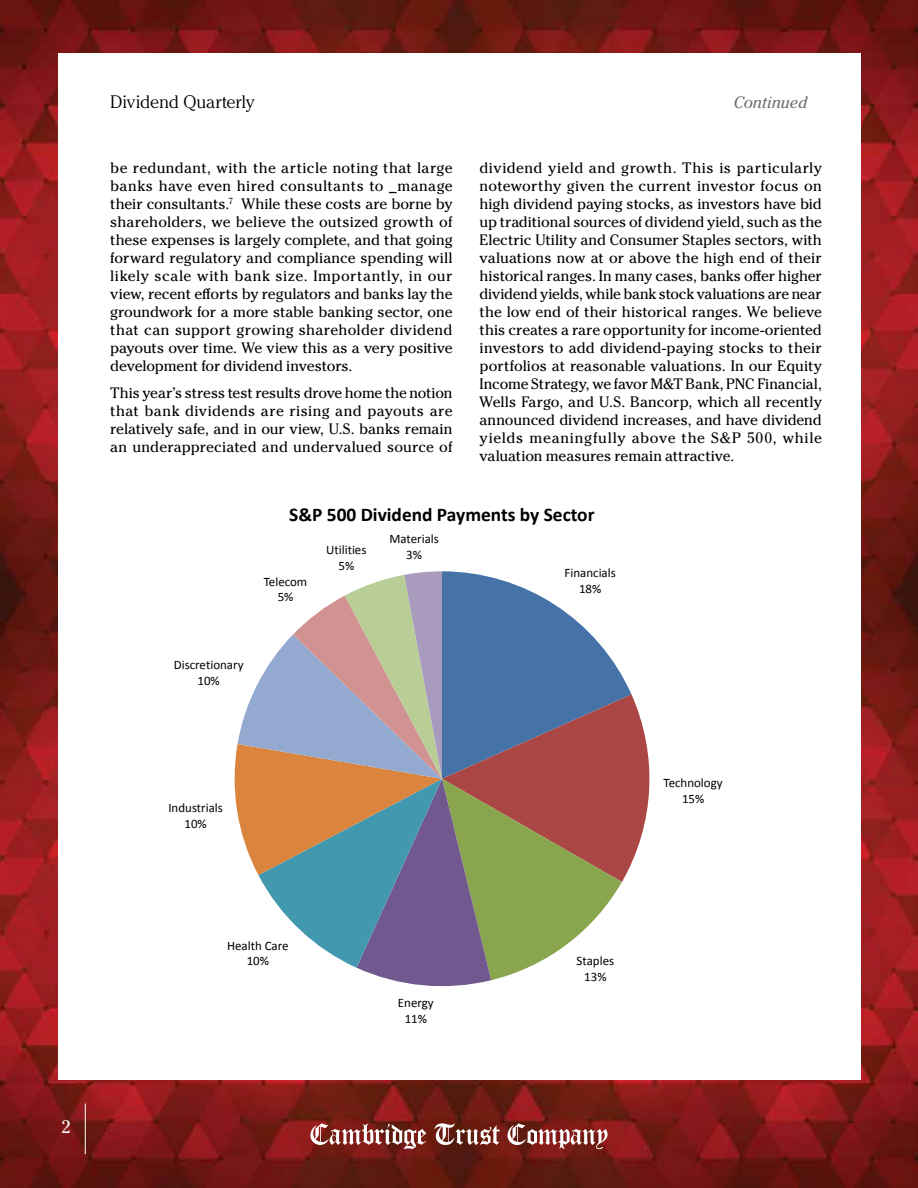
<style>
.page{position:relative;width:918px;height:1188px;background:#fff}
.page>*{position:absolute;margin:0;border:0;box-sizing:border-box;transform-origin:0 0}
.t1{font:700 19.35px "Calibri";color:#000}
.t2{font:300 18px "Cheltenham ITC Std";letter-spacing:-.01em;color:#000}
.t3{font:18px "Cheltenham ITC Std";color:#fff}
.t4{font:italic 16.5px "Cheltenham ITC Std";letter-spacing:-.005em;color:#6d6e71}
.t5{font:15px/18px "Cheltenham ITC Std";color:#000;text-align:justify}
.t6{font:12.9px/15.9px "Calibri";color:#000;text-align:center}
</style>
<div class="page">
<img style="left:0;top:0;width:918px;height:1188px">
<svg style="left:310px;top:1123px;width:116px;height:26px"></svg>
<svg style="left:434px;top:1123px;width:66px;height:22px"></svg>
<svg style="left:507px;top:1123px;width:101px;height:26px"></svg>
<hr style="left:85px;top:1104px;width:1px;height:50px;background:#fff">
<div style="left:58px;top:53px;width:802px;height:1027px;background:#fff"></div>
<svg style="left:234px;top:571px;width:416px;height:416px"></svg>
<p class="t2" style="left:110px;top:91px;width:146px">Dividend Quarterly</p>
<p class="t4" style="left:734px;top:92px;width:75px">Continued</p>
<p class="t5" style="left:110px;top:158px;width:344px">be redundant, with the article noting that large banks have even hired consultants to _manage their consultants.<sup>7</sup> While these costs are borne by shareholders, we believe the outsized growth of these expenses is largely complete, and that going forward regulatory and compliance spending will likely scale with bank size. Importantly, in our view, recent efforts by regulators and banks lay the groundwork for a more stable banking sector, one that can support growing shareholder dividend payouts over time. We view this as a very positive development for dividend investors.</p>
<p class="t5" style="left:110px;top:383px;width:344px">This year’s stress test results drove home the notion that bank dividends are rising and payouts are relatively safe, and in our view, U.S. banks remain an underappreciated and undervalued source of</p>
<p class="t5" style="left:480px;top:158px;width:344px">dividend yield and growth. This is particularly noteworthy given the current investor focus on high dividend paying stocks, as investors have bid up traditional sources of dividend yield, such as the Electric Utility and Consumer Staples sectors, with valuations now at or above the high end of their historical ranges. In many cases, banks offer higher dividend yields, while bank stock valuations are near the low end of their historical ranges. We believe this creates a rare opportunity for income-oriented investors to add dividend-paying stocks to their portfolios at reasonable valuations. In our Equity Income Strategy, we favor M&amp;T Bank, PNC Financial, Wells Fargo, and U.S. Bancorp, which all recently announced dividend increases, and have dividend yields meaningfully above the S&amp;P 500, while valuation measures remain attractive.</p>
<p class="t1" style="left:289px;top:503px;width:307px">S&amp;P 500 Dividend Payments by Sector</p>
<p class="t6" style="left:264px;top:573px;width:45px">Telecom<br>5%</p>
<p class="t6" style="left:326px;top:542px;width:42px">Utilities<br>5%</p>
<p class="t6" style="left:389px;top:531px;width:51px">Materials<br>3%</p>
<p class="t6" style="left:174px;top:657px;width:71px">Discretionary<br>10%</p>
<p class="t6" style="left:168px;top:800px;width:56px">Industrials<br>10%</p>
<p class="t6" style="left:565px;top:565px;width:53px">Financials<br>18%</p>
<p class="t6" style="left:664px;top:775px;width:61px">Technology<br>15%</p>
<p class="t3" style="left:61px;top:1116px;width:11px">2</p>
<p class="t6" style="left:227px;top:937px;width:63px">Health Care<br>10%</p>
<p class="t6" style="left:398px;top:995px;width:37px">Energy<br>11%</p>
<p class="t6" style="left:577px;top:953px;width:39px">Staples<br>13%</p>
</div>
